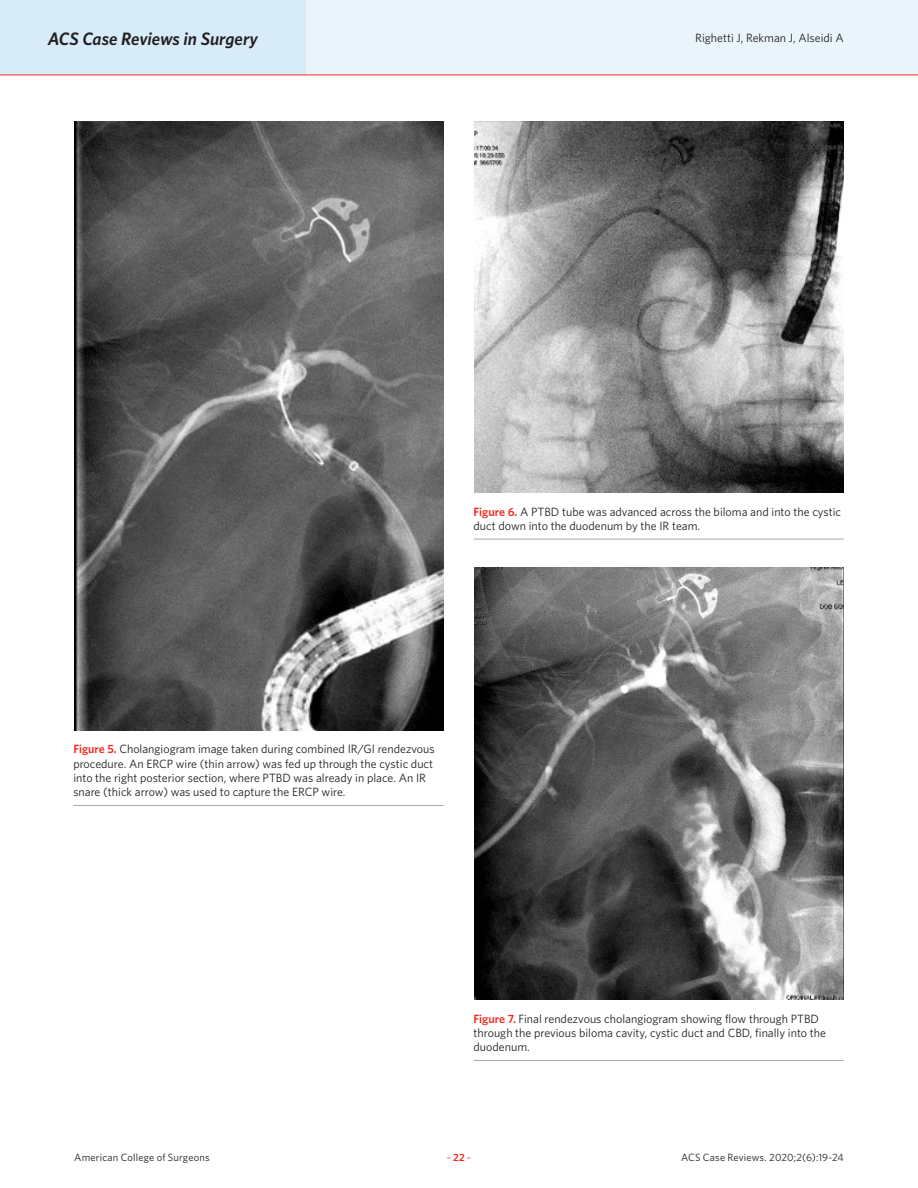
<style>
.page{position:relative;width:918px;height:1188px;background:#fff}
.page>*{position:absolute;margin:0;border:0;box-sizing:border-box;transform-origin:0 0}
.t1{font:italic 600 18px "Whitney";letter-spacing:-.005em;color:#231f20}
.Caption_New{font:12px/14.4px "Whitney";color:#231f20}
.t2{font:10.5px "Whitney";letter-spacing:.015em;color:#231f20}
.t3{font:10.5px "Whitney";color:#ee2e22}
.s1{font-weight:600;color:#ee2e22}
.s2{font-weight:600}
</style>
<div class="page">
<div style="left:0;top:0;width:918px;height:75px;background:#eaf5fb"></div>
<div style="left:0;top:0;width:306px;height:75px;background:#d7ebf8"></div>
<hr style="left:0;top:75px;width:918px;height:1px;background:#ee2e22">
<img style="left:74px;top:122px;width:369px;height:608px">
<img style="left:475px;top:122px;width:369px;height:370px">
<img style="left:475px;top:567px;width:369px;height:432px">
<hr style="left:73px;top:805px;width:370px;height:1px;background:#a9a8aa">
<hr style="left:474px;top:539px;width:370px;height:1px;background:#a9a8aa">
<hr style="left:474px;top:1060px;width:370px;height:1px;background:#a9a8aa">
<h1 class="t1" style="left:48px;top:26px;width:212px">ACS Case Reviews in Surgery</h1>
<p class="Caption_New" style="left:695px;top:31px;width:150px">Righetti J, Rekman J, Alseidi A</p>
<p class="Caption_New" style="left:474px;top:504px;width:369px"><span class="s1">Figure 6.</span> A PTBD tube was advanced across the biloma and into the cystic duct down into the duodenum by the IR team.</p>
<p class="Caption_New" style="left:73px;top:742px;width:363px"><span class="s1">Figure 5.</span> Cholangiogram image taken during combined IR/GI rendezvous procedure. An ERCP wire (thin arrow) was fed up through the cystic duct into the right posterior section, where PTBD was already in place. An IR snare (thick arrow) was used to capture the ERCP wire.</p>
<p class="Caption_New" style="left:474px;top:1011px;width:354px"><span class="s1">Figure 7.</span> Final rendezvous cholangiogram showing flow through PTBD through the previous biloma cavity, cystic duct and CBD, finally into the duodenum.</p>
<p class="t2" style="left:74px;top:1150px;width:137px">American College of Surgeons</p>
<p class="t3" style="left:447px;top:1150px;width:26px">–<span class="s2">22</span>–</p>
<p class="t2" style="left:681px;top:1150px;width:164px">ACS Case Reviews. 2020;2(6):19-24</p>
</div>
